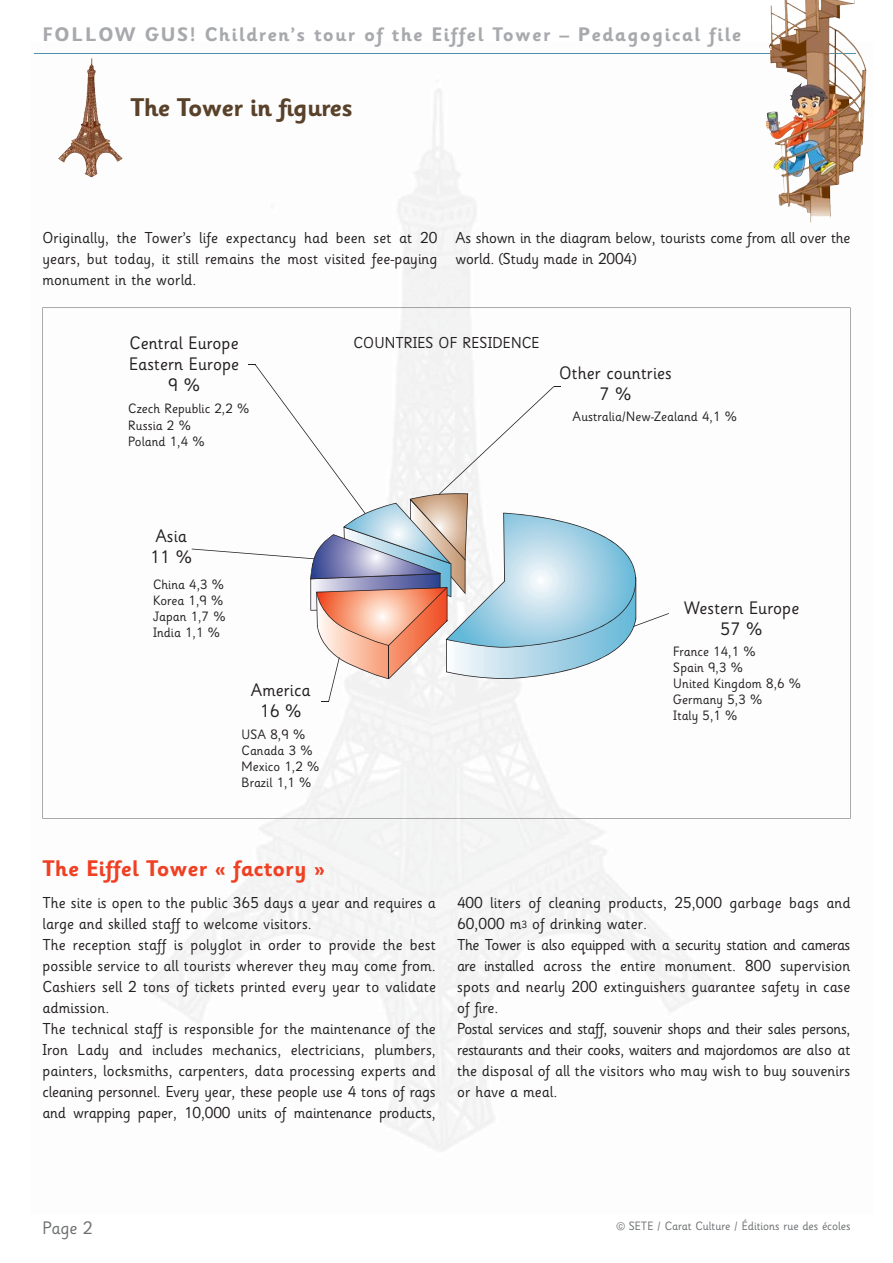
<style>
.page{position:relative;width:893px;height:1263px;background:#fff}
.page>*{position:absolute;margin:0;border:0;box-sizing:border-box;transform-origin:0 0}
.t1{font:700 25.5px "Sassoon Infant";letter-spacing:-.025em;color:#59412a}
.t2{font:700 22.5px "Sassoon Infant";letter-spacing:.005em;color:#ef4023}
.t3{font:700 19.5px "Sassoon Infant";letter-spacing:.07em;color:#a7a9ac}
.t4{font:18px/21px "Sassoon Infant";letter-spacing:.005em;color:#231f20;text-align:center}
.t5{font:18px "Sassoon Infant";color:#6c6e70}
.t6{font:15.75px/21px "Sassoon Infant";letter-spacing:.005em;color:#231f20}
.t7{font:13.5px/16.2px "Sassoon Infant";letter-spacing:.005em;color:#231f20}
.t8{font:12px "Sassoon Infant";color:#6c6e70}
.s1{font-size:10.5px}
</style>
<div class="page">
<img style="left:42px;top:88px;width:809px;height:1063px">
<svg style="left:42px;top:308px;width:808px;height:511px"></svg>
<hr style="left:34px;top:53px;width:822px;height:1px;background:#4c92ac">
<img style="left:85px;top:58px;width:38px;height:119px">
<img style="left:765px;top:0;width:102px;height:223px">
<svg style="left:192px;top:364px;width:477px;height:338px"></svg>
<p class="t3" style="left:42px;top:27px;width:700px">FOLLOW GUS! Children’s tour of the Eiffel Tower – Pedagogical file</p>
<h1 class="t1" style="left:130px;top:98px;width:224px">The Tower in figures</h1>
<p class="t6" style="left:42px;top:229px;width:396px;text-align:justify">Originally, the Tower’s life expectancy had been set at 20 years, but today, it still remains the most visited fee-paying monument in the world.</p>
<p class="t6" style="left:455px;top:229px;width:396px">As shown in the diagram below, tourists come from all over the world. (Study made in 2004)</p>
<p class="t4" style="left:130px;top:334px;width:110px">Central Europe</p>
<p class="t6" style="left:353px;top:334px;width:187px">COUNTRIES OF RESIDENCE</p>
<p class="t4" style="left:129px;top:355px;width:111px">Eastern Europe<br>9 %</p>
<p class="t7" style="left:128px;top:402px;width:123px">Czech Republic 2,2 %<br>Russia 2 %<br>Poland 1,4 %</p>
<p class="t4" style="left:559px;top:365px;width:114px">Other countries<br>7 %</p>
<p class="t7" style="left:573px;top:410px;width:166px">Australia/New-Zealand 4,1 %</p>
<p class="t4" style="left:150px;top:528px;width:43px;text-align:left">Asia<br>11 %</p>
<p class="t7" style="left:153px;top:578px;width:74px">China 4,3 %<br>Korea 1,9 %<br>Japan 1,7 %<br>India 1,1 %</p>
<p class="t4" style="left:251px;top:682px;width:61px">America<br>16 %</p>
<p class="t7" style="left:242px;top:728px;width:79px">USA 8,9 %<br>Canada 3 %<br>Mexico 1,2 %<br>Brazil 1,1 %</p>
<h2 class="t2" style="left:42px;top:860px;width:284px">The Eiffel Tower « factory »</h2>
<p class="t4" style="left:684px;top:600px;width:117px">Western Europe<br>57 %</p>
<p class="t7" style="left:673px;top:645px;width:129px">France 14,1 %<br>Spain 9,3 %<br>United Kingdom 8,6 %<br>Germany 5,3 %<br>Italy 5,1 %</p>
<p class="t6" style="left:42px;top:894px;width:395px">The site is open to the public 365 days a year and requires a large and skilled staff to welcome visitors.<br>The reception staff is polyglot in order to provide the best possible service to all tourists wherever they may come from.<br>Cashiers sell 2 tons of tickets printed every year to validate admission.<br>The technical staff is responsible for the maintenance of the Iron Lady and includes mechanics, electricians, plumbers, painters, locksmiths, carpenters, data processing experts and cleaning personnel. Every year, these people use 4 tons of rags and wrapping paper, 10,000 units of maintenance products,</p>
<p class="t6" style="left:457px;top:894px;width:395px">400 liters of cleaning products, 25,000 garbage bags and 60,000 m<span class="s1">3</span> of drinking water.<br>The Tower is also equipped with a security station and cameras are installed across the entire monument. 800 supervision spots and nearly 200 extinguishers guarantee safety in case of fire.<br>Postal services and staff, souvenir shops and their sales persons, restaurants and their cooks, waiters and majordomos are also at the disposal of all the visitors who may wish to buy souvenirs or have a meal.</p>
<p class="t5" style="left:42px;top:1221px;width:52px">Page 2</p>
<p class="t8" style="left:616px;top:1221px;width:236px">© SETE / Carat Culture / Éditions rue des écoles</p>
</div>
